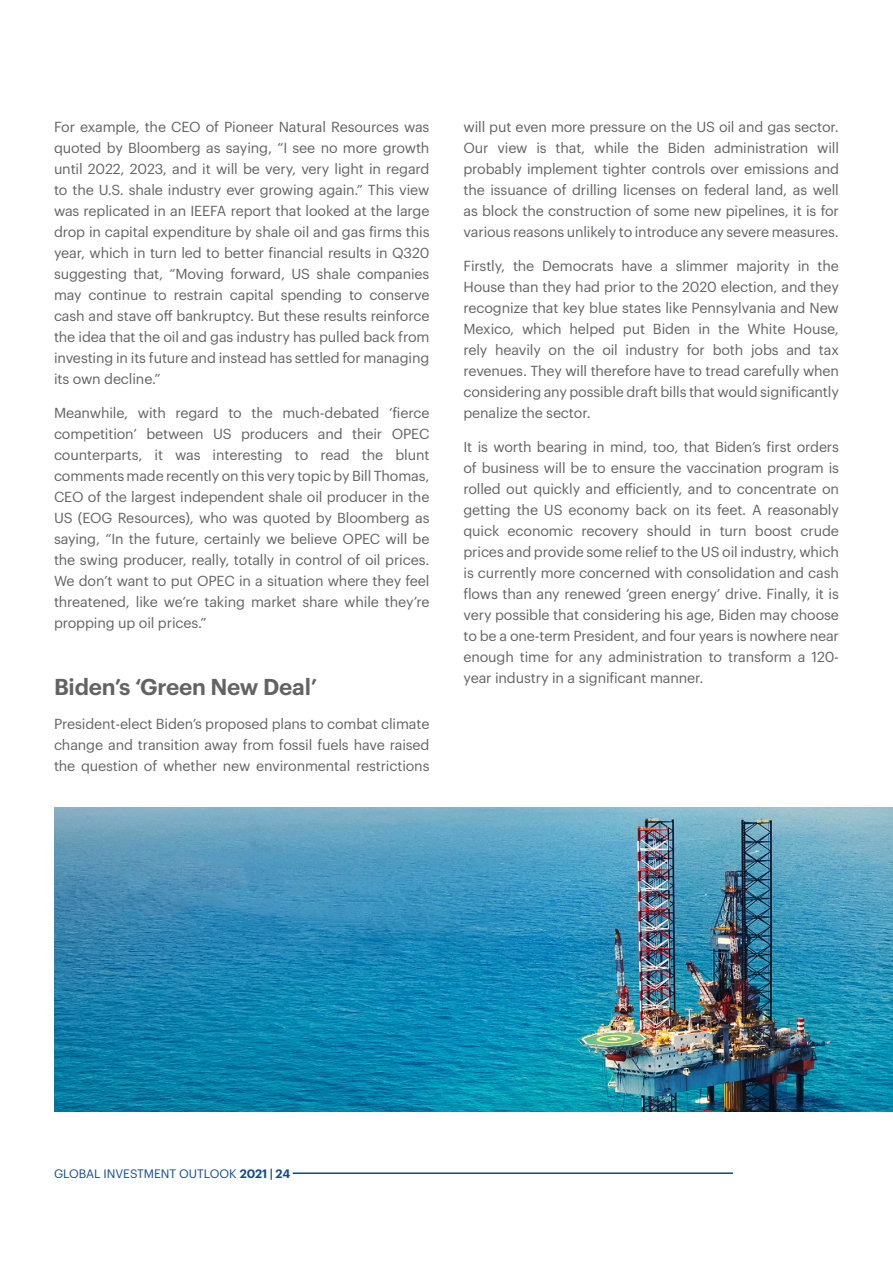
<style>
.page{position:relative;width:893px;height:1263px;background:#fff}
.page>*{position:absolute;margin:0;border:0;box-sizing:border-box;transform-origin:0 0}
.t1{font:600 22.5px "Graphik";letter-spacing:-.01em;color:#636366}
.t2{font:14.25px/21px "Graphik";letter-spacing:-.01em;color:#636366;text-align:justify}
.t3{font:12px "Graphik";letter-spacing:-.005em;color:#0f4c8f}
.s1{font-weight:600}
</style>
<div class="page">
<img style="left:54px;top:808px;width:839px;height:303px">
<div style="left:293px;top:1173px;width:440px;height:1px;border:1px solid #0f4c8f"></div>
<p class="t2" style="left:54px;top:115px;width:377px">For example, the CEO of Pioneer Natural Resources was quoted by Bloomberg as saying, “I see no more growth until 2022, 2023, and it will be very, very light in regard to the U.S. shale industry ever growing again.” This view was replicated in an IEEFA report that looked at the large drop in capital expenditure by shale oil and gas firms this year, which in turn led to better financial results in Q320 suggesting that, “Moving forward, US shale companies may continue to restrain capital spending to conserve cash and stave off bankruptcy. But these results reinforce the idea that the oil and gas industry has pulled back from investing in its future and instead has settled for managing its own decline.”</p>
<p class="t2" style="left:54px;top:401px;width:377px">Meanwhile, with regard to the much-debated ‘fierce competition’ between US producers and their OPEC counterparts, it was interesting to read the blunt comments made recently on this very topic by Bill Thomas, CEO of the largest independent shale oil producer in the US (EOG Resources), who was quoted by Bloomberg as saying, “In the future, certainly we believe OPEC will be the swing producer, really, totally in control of oil prices.<br>We don’t want to put OPEC in a situation where they feel threatened, like we’re taking market share while they’re propping up oil prices.”</p>
<p class="t1" style="left:54px;top:670px;width:265px">Biden’s ‘Green New Deal’</p>
<p class="t2" style="left:54px;top:712px;width:377px">President-elect Biden’s proposed plans to combat climate change and transition away from fossil fuels have raised the question of whether new environmental restrictions</p>
<p class="t2" style="left:463px;top:115px;width:377px">will put even more pressure on the US oil and gas sector.<br>Our view is that, while the Biden administration will probably implement tighter controls over emissions and the issuance of drilling licenses on federal land, as well as block the construction of some new pipelines, it is for various reasons unlikely to introduce any severe measures.</p>
<p class="t2" style="left:463px;top:254px;width:377px">Firstly, the Democrats have a slimmer majority in the House than they had prior to the 2020 election, and they recognize that key blue states like Pennsylvania and New Mexico, which helped put Biden in the White House, rely heavily on the oil industry for both jobs and tax revenues. They will therefore have to tread carefully when considering any possible draft bills that would significantly penalize the sector.</p>
<p class="t2" style="left:463px;top:435px;width:377px">It is worth bearing in mind, too, that Biden’s first orders of business will be to ensure the vaccination program is rolled out quickly and efficiently, and to concentrate on getting the US economy back on its feet. A reasonably quick economic recovery should in turn boost crude prices and provide some relief to the US oil industry, which is currently more concerned with consolidation and cash flows than any renewed ‘green energy’ drive. Finally, it is very possible that considering his age, Biden may choose to be a one-term President, and four years is nowhere near enough time for any administration to transform a 120- year industry in a significant manner.</p>
<p class="t3" style="left:54px;top:1164px;width:238px">GLOBAL INVESTMENT OUTLOOK <span class="s1">2021 | 24</span></p>
</div>
